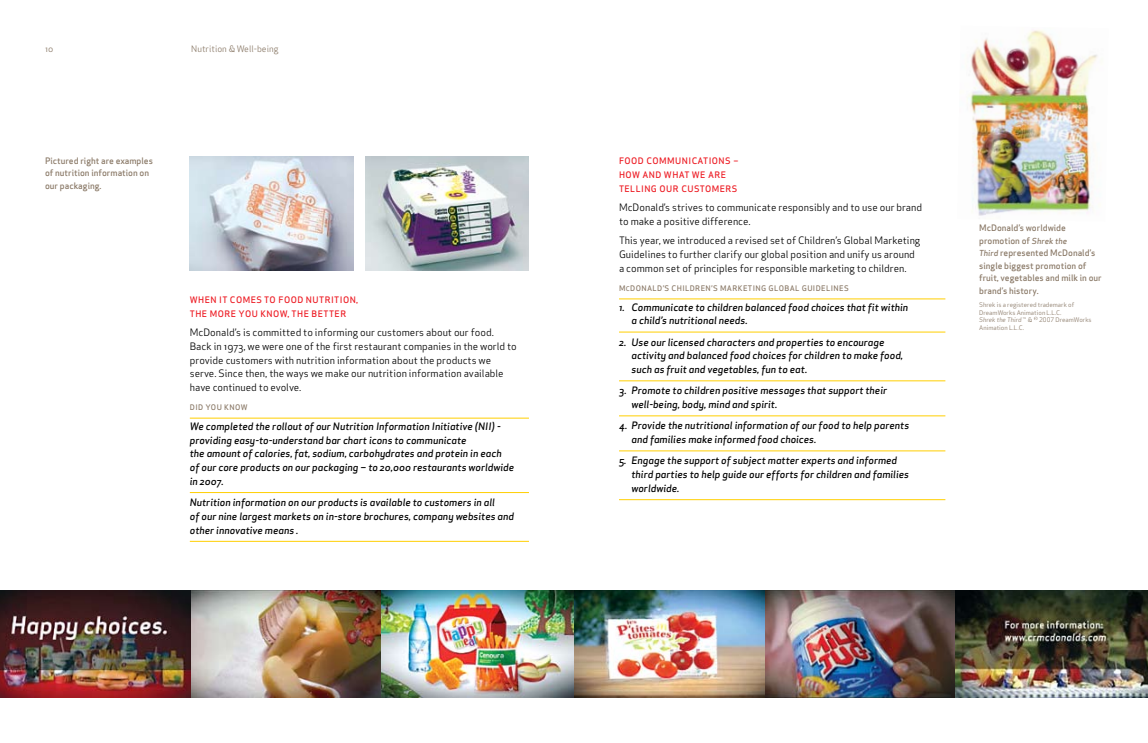
<style>
.page{position:relative;width:1148px;height:743px;background:#fff}
.page>*{position:absolute;margin:0;border:0;box-sizing:border-box;transform-origin:0 0}
.t1{font:10px/13.8px "Apex Sans Medium Italic ST";color:#000}
.t2{font:10px/13.8px "Apex Sans Book ST";color:#000}
.t3{font:8.75px/12.5px "Apex Sans Medium ST";color:#8a7967}
.t4{font:8.75px/13.8px "Apex Sans Medium ST";letter-spacing:.05em;color:#ed1c24}
.t5{font:8.75px "Apex Sans Book ST";color:#8a7967}
.t6{font:7.5px "Apex Sans Medium T";letter-spacing:.05em;color:#8a7967}
.t7{font:6.25px/7.5px "Apex Sans Book T";color:#8a7967}
.s1{font-size:6.25px}
.s2{font-family:"Apex Sans Medium Italic ST";font-size:8.12px}
.s3{font-family:"Apex Sans Book Italic T"}
</style>
<div class="page">
<hr style="left:190px;top:418px;width:339px;height:1px;background:#ffcf01">
<hr style="left:190px;top:492px;width:339px;height:1px;background:#ffcf01">
<hr style="left:190px;top:541px;width:339px;height:1px;background:#ffcf01">
<hr style="left:619px;top:299px;width:326px;height:1px;background:#ffcf01">
<hr style="left:619px;top:332px;width:326px;height:1px;background:#ffcf01">
<hr style="left:619px;top:380px;width:326px;height:1px;background:#ffcf01">
<hr style="left:619px;top:415px;width:326px;height:1px;background:#ffcf01">
<hr style="left:619px;top:450px;width:326px;height:1px;background:#ffcf01">
<hr style="left:619px;top:499px;width:326px;height:1px;background:#ffcf01">
<img style="left:0;top:590px;width:1148px;height:108px">
<img style="left:190px;top:157px;width:164px;height:113px">
<img style="left:365px;top:157px;width:164px;height:113px">
<img style="left:967px;top:30px;width:131px;height:186px">
<p class="t5" style="left:45px;top:43px;width:10px">10</p>
<p class="t5" style="left:191px;top:43px;width:89px">Nutrition &amp; Well-being</p>
<p class="t3" style="left:45px;top:154px;width:109px">Pictured right are examples of nutrition information on our packaging.</p>
<p class="t4" style="left:190px;top:293px;width:170px">When it comes to food nutrition, the more you know, the better</p>
<p class="t2" style="left:190px;top:325px;width:328px">McDonald’s is committed to informing our customers about our food.<br>Back in 1973, we were one of the first restaurant companies in the world to provide customers with nutrition information about the products we serve. Since then, the ways we make our nutrition information available have continued to evolve.</p>
<p class="t6" style="left:190px;top:403px;width:59px">DID YOU KNOW</p>
<p class="t1" style="left:190px;top:419px;width:326px">We completed the rollout of our Nutrition Information Initiative (NII) - providing easy-to-understand bar chart icons to communicate<br>the amount of calories, fat, sodium, carbohydrates and protein in each<br>of our core products on our packaging – to 20,000 restaurants worldwide in 2007.</p>
<p class="t1" style="left:190px;top:495px;width:326px">Nutrition information on our products is available to customers in all<br>of our nine largest markets on in-store brochures, company websites and other innovative means .</p>
<p class="t4" style="left:619px;top:154px;width:121px">Food Communications –<br>H ow and what we are telling our customers</p>
<p class="t2" style="left:619px;top:200px;width:305px">McDonald’s strives to communicate responsibly and to use our brand to make a positive difference.</p>
<p class="t2" style="left:619px;top:234px;width:303px">This year, we introduced a revised set of Children’s Global Marketing<br>Guidelines to further clarify our global position and unify us around a common set of principles for responsible marketing to children.</p>
<p class="t6" style="left:619px;top:283px;width:18px">M<span class="s1">C</span>DONALD</p>
<p class="t6" style="left:662px;top:283px;width:8px">’SCHILDREN</p>
<p class="t6" style="left:711px;top:283px;width:8px">’SMARKETINGGLO</p>
<p class="t6" style="left:784px;top:283px;width:11px">BALGUIDELINES</p>
<p class="t1" style="left:631px;top:300px;width:278px;text-indent:-12px">1. Communicate to children balanced food choices that fit within a child’s nutritional needs.</p>
<p class="t1" style="left:631px;top:335px;width:273px;text-indent:-12px">2. Use our licensed characters and properties to encourage activity and balanced food choices for children to make food, such as fruit and vegetables, fun to eat.</p>
<p class="t1" style="left:631px;top:384px;width:257px;text-indent:-12px">3. Promote to children positive messages that support their well-being, body, mind and spirit.</p>
<p class="t1" style="left:631px;top:419px;width:279px;text-indent:-12px">4. Provide the nutritional information of our food to help parents and families make informed food choices.</p>
<p class="t1" style="left:631px;top:454px;width:279px;text-indent:-12px">5. Engage the support of subject matter experts and informed third parties to help guide our efforts for children and families worldwide.</p>
<p class="t3" style="left:979px;top:222px;width:124px">McDonald’s worldwide promotion of <span class="s2">Shrek the<br>Third</span> represented McDonald’s single biggest promotion of fruit, vegetables and milk in our brand’s history.</p>
<p class="t7" style="left:979px;top:301px;width:114px">Shrek is a registered trademark of<br>DreamWorks Animation L.L.C.<br><span class="s3">Shrek the Third</span> ™ &amp; © 2007 DreamWorks<br>Animation L.L.C.</p>
</div>
